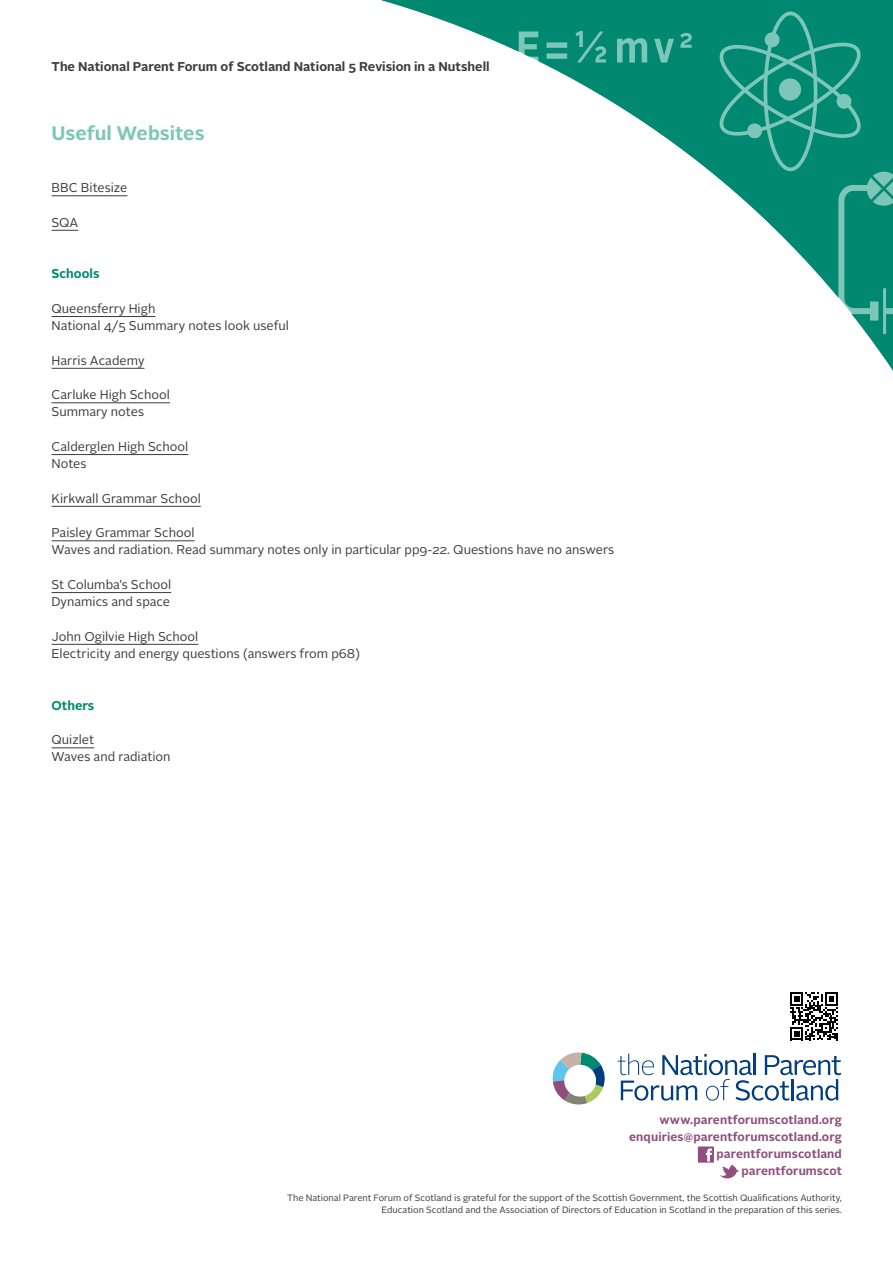
<style>
.page{position:relative;width:893px;height:1263px;background:#fff}
.page>*{position:absolute;margin:0;border:0;box-sizing:border-box;transform-origin:0 0}
.t1{font:700 19.5px "Alright Sans";color:#7dc7ba}
.t2{font:12.75px/17.2px "Alright Sans";color:#3c3c3b}
.t3{font:700 12.75px "Alright Sans";color:#3c3c3b}
.t4{font:700 12.75px "Alright Sans";color:#008870}
.t5{font:700 12px/17.2px "Alright Sans";letter-spacing:.005em;color:#8f4e7e;text-align:right}
.t6{font:9.15px/12px "Alright Sans";color:#3c3c3b;text-align:right}
</style>
<div class="page">
<svg style="left:552px;top:992px;width:290px;height:187px"></svg>
<svg style="left:381px;top:0;width:512px;height:371px"></svg>
<svg style="left:720px;top:15px;width:139px;height:153px;background:#19947e"></svg>
<hr style="left:52px;top:195px;width:75px;height:1px;background:#3c3c3b">
<svg style="left:52px;top:230px;width:26px;height:1px"></svg>
<hr style="left:52px;top:316px;width:103px;height:1px;background:#3c3c3b">
<hr style="left:52px;top:368px;width:92px;height:1px;background:#3c3c3b">
<hr style="left:52px;top:402px;width:118px;height:1px;background:#3c3c3b">
<hr style="left:52px;top:454px;width:136px;height:1px;background:#3c3c3b">
<hr style="left:52px;top:506px;width:149px;height:1px;background:#3c3c3b">
<hr style="left:52px;top:540px;width:143px;height:1px;background:#3c3c3b">
<hr style="left:52px;top:592px;width:119px;height:1px;background:#3c3c3b">
<hr style="left:52px;top:644px;width:146px;height:1px;background:#3c3c3b">
<hr style="left:52px;top:747px;width:42px;height:1px;background:#3c3c3b">
<p class="t3" style="left:52px;top:58px;width:440px">The National Parent Forum of Scotland National 5 Revision in a Nutshell</p>
<h1 class="t1" style="left:52px;top:120px;width:155px">Useful Websites</h1>
<p class="t2" style="left:52px;top:179px;width:77px">BBC Bitesize</p>
<p class="t2" style="left:52px;top:214px;width:27px">SQA</p>
<p class="t4" style="left:52px;top:265px;width:50px">Schools</p>
<p class="t2" style="left:52px;top:300px;width:239px">Queensferry High<br>National 4/5 Summary notes look useful</p>
<p class="t2" style="left:52px;top:352px;width:94px">Harris Academy</p>
<p class="t2" style="left:52px;top:386px;width:120px">Carluke High School<br>Summary notes</p>
<p class="t2" style="left:52px;top:438px;width:138px">Calderglen High School<br>Notes</p>
<p class="t2" style="left:52px;top:490px;width:151px">Kirkwall Grammar School</p>
<p class="t2" style="left:52px;top:524px;width:564px">Paisley Grammar School<br>Waves and radiation. Read summary notes only in particular pp9-22. Questions have no answers</p>
<p class="t2" style="left:52px;top:576px;width:121px">St Columba’s School<br>Dynamics and space</p>
<p class="t2" style="left:52px;top:628px;width:310px">John Ogilvie High School<br>Electricity and energy questions (answers from p68)</p>
<p class="t4" style="left:52px;top:696px;width:44px">Others</p>
<p class="t2" style="left:52px;top:731px;width:120px">Quizlet<br>Waves and radiation</p>
<p class="t5" style="left:629px;top:1111px;width:214px">www.parentforumscotland.org enquiries@parentforumscotland.org parentforumscotland parentforumscot</p>
<p class="t6" style="left:287px;top:1192px;width:556px">The National Parent Forum of Scotland is grateful for the support of the Scottish Government, the Scottish Qualifications Authority,<br>Education Scotland and the Association of Directors of Education in Scotland in the preparation of this series.</p>
</div>
